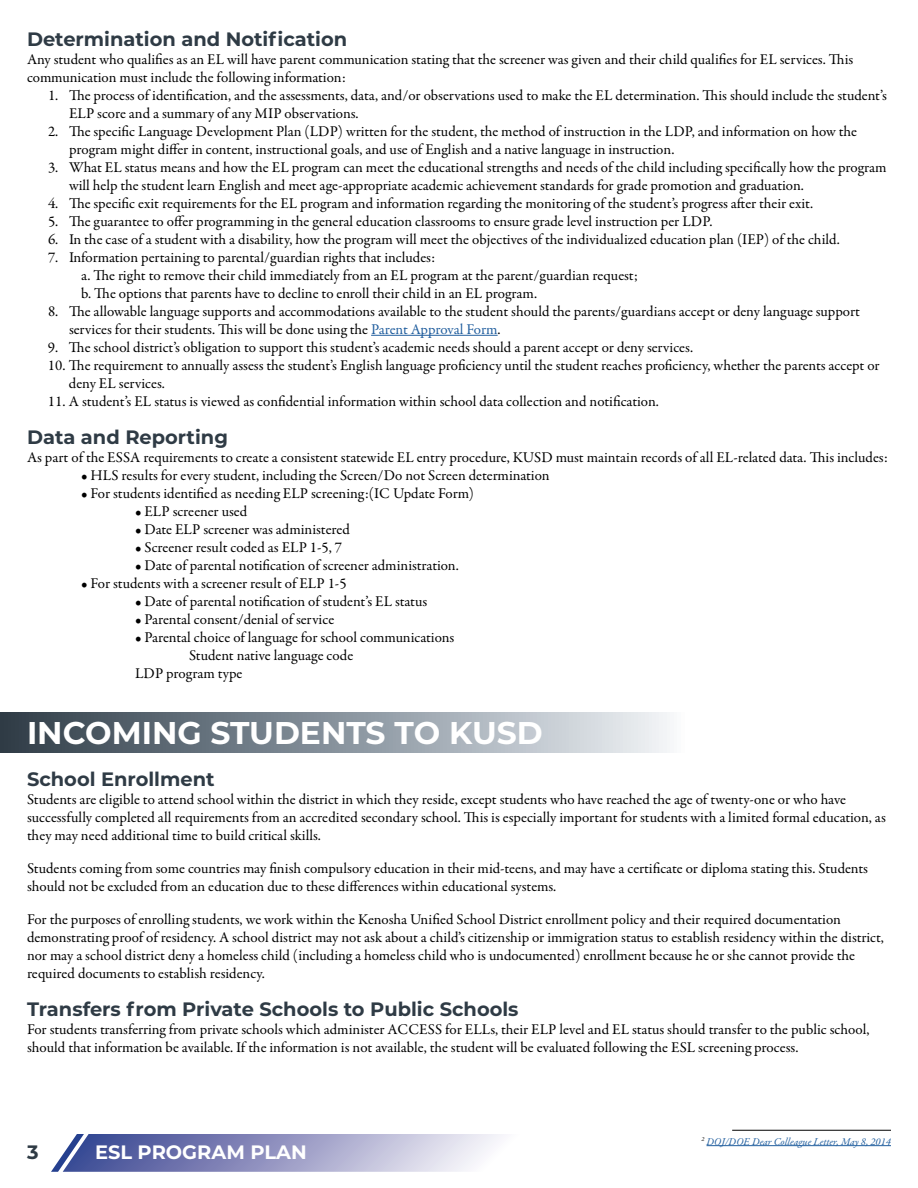
<style>
.page{position:relative;width:918px;height:1188px;background:#fff}
.page>*{position:absolute;margin:0;border:0;box-sizing:border-box;transform-origin:0 0}
.t1{font:700 31.35px "Montserrat";color:#fff}
.t2{font:700 19.35px "Montserrat";color:#2f3b45}
.t3{font:700 19.35px "Montserrat";color:#fff}
.t4{font:15px/18px "Garamond Premr Pro";color:#000}
.t5{font:italic 10.5px "Garamond Premr Pro";color:#215e9e}
.s1{color:#215e9e}
</style>
<div class="page">
<svg style="left:51px;top:1134px;width:449px;height:38px;background:#9da0c7"></svg>
<svg style="left:0;top:712px;width:670px;height:41px;background:#8a949d"></svg>
<hr style="left:371px;top:335px;width:127px;height:1px;background:#215e9e">
<hr style="left:732px;top:1130px;width:159px;height:1px;background:#000">
<hr style="left:707px;top:1145px;width:184px;height:1px;background:#215e9e">
<p class="t2" style="left:27px;top:25px;width:322px">Determination and Notification</p>
<p class="t4" style="left:27px;top:50px;width:828px">Any student who qualifies as an EL will have parent communication stating that the screener was given and their child qualifies for EL services. This communication must include the following information:</p>
<p class="t4" style="left:69px;top:86px;width:819px;text-indent:-21px">1. The process of identification, and the assessments, data, and/or observations used to make the EL determination. This should include the student’s<br>ELP score and a summary of any MIP observations.</p>
<p class="t4" style="left:69px;top:122px;width:790px;text-indent:-21px">2. The specific Language Development Plan (LDP) written for the student, the method of instruction in the LDP, and information on how the program might differ in content, instructional goals, and use of English and a native language in instruction.</p>
<p class="t4" style="left:69px;top:158px;width:819px;text-indent:-21px">3. What EL status means and how the EL program can meet the educational strengths and needs of the child including specifically how the program will help the student learn English and meet age-appropriate academic achievement standards for grade promotion and graduation.</p>
<p class="t4" style="left:48px;top:194px;width:767px">4. The specific exit requirements for the EL program and information regarding the monitoring of the student’s progress after their exit.</p>
<p class="t4" style="left:48px;top:212px;width:666px">5. The guarantee to offer programming in the general education classrooms to ensure grade level instruction per LDP.</p>
<p class="t4" style="left:48px;top:230px;width:793px">6. In the case of a student with a disability, how the program will meet the objectives of the individualized education plan (IEP) of the child.</p>
<p class="t4" style="left:81px;top:248px;width:558px;text-indent:-33px">7. Information pertaining to parental/guardian rights that includes:<br>a. The right to remove their child immediately from an EL program at the parent/guardian request; b. The options that parents have to decline to enroll their child in an EL program.</p>
<p class="t4" style="left:69px;top:302px;width:793px;text-indent:-21px">8. The allowable language supports and accommodations available to the student should the parents/guardians accept or deny language support services for their students. This will be done using the <span class="s1">Parent Approval Form</span>.</p>
<p class="t4" style="left:48px;top:338px;width:647px">9. The school district’s obligation to support this student’s academic needs should a parent accept or deny services.</p>
<p class="t4" style="left:69px;top:356px;width:812px;text-indent:-21px">10. The requirement to annually assess the student’s English language proficiency until the student reaches proficiency, whether the parents accept or deny EL services.</p>
<p class="t4" style="left:48px;top:392px;width:613px">11. A student’s EL status is viewed as confidential information within school data collection and notification.</p>
<p class="t2" style="left:27px;top:423px;width:202px">Data and Reporting</p>
<p class="t4" style="left:27px;top:449px;width:862px">As part of the ESSA requirements to create a consistent statewide EL entry procedure, KUSD must maintain records of all EL-related data. This includes:</p>
<p class="t4" style="left:81px;top:467px;width:470px">• HLS results for every student, including the Screen/Do not Screen determination</p>
<p class="t4" style="left:81px;top:485px;width:395px">• For students identified as needing ELP screening:(IC Update Form)</p>
<p class="t4" style="left:135px;top:503px;width:114px">• ELP screener used</p>
<p class="t4" style="left:135px;top:521px;width:217px">• Date ELP screener was administered</p>
<p class="t4" style="left:135px;top:539px;width:209px">• Screener result coded as ELP 1-5, 7</p>
<p class="t4" style="left:135px;top:557px;width:326px">• Date of parental notification of screener administration.</p>
<p class="t4" style="left:81px;top:575px;width:267px">• For students with a screener result of ELP 1-5</p>
<p class="t4" style="left:135px;top:593px;width:294px">• Date of parental notification of student’s EL status</p>
<p class="t4" style="left:135px;top:611px;width:201px">• Parental consent/denial of service</p>
<p class="t4" style="left:135px;top:629px;width:321px">• Parental choice of language for school communications</p>
<p class="t4" style="left:189px;top:647px;width:166px">Student native language code</p>
<p class="t4" style="left:135px;top:665px;width:109px">LDP program type</p>
<h1 class="t1" style="left:27px;top:711px;width:517px">INCOMING STUDENTS TO KUSD</h1>
<p class="t2" style="left:27px;top:765px;width:189px">School Enrollment</p>
<p class="t4" style="left:27px;top:790px;width:860px">Students are eligible to attend school within the district in which they reside, except students who have reached the age of twenty-one or who have successfully completed all requirements from an accredited secondary school. This is especially important for students with a limited formal education, as they may need additional time to build critical skills.</p>
<p class="t4" style="left:27px;top:859px;width:843px">Students coming from some countries may finish compulsory education in their mid-teens, and may have a certificate or diploma stating this. Students should not be excluded from an education due to these differences within educational systems.</p>
<p class="t4" style="left:27px;top:910px;width:858px">For the purposes of enrolling students, we work within the Kenosha Unified School District enrollment policy and their required documentation demonstrating proof of residency. A school district may not ask about a child’s citizenship or immigration status to establish residency within the district, nor may a school district deny a homeless child (including a homeless child who is undocumented) enrollment because he or she cannot provide the required documents to establish residency.</p>
<p class="t2" style="left:27px;top:995px;width:493px">Transfers from Private Schools to Public Schools</p>
<p class="t4" style="left:27px;top:1021px;width:844px">For students transferring from private schools which administer ACCESS for ELLs, their ELP level and EL status should transfer to the public school, should that information be available. If the information is not available, the student will be evaluated following the ESL screening process.</p>
<p class="t2" style="left:27px;top:1138px;width:13px">3</p>
<p class="t3" style="left:95px;top:1138px;width:213px">ESL PROGRAM PLAN</p>
<p class="t5" style="left:701px;top:1135px;width:191px"><sup>2</sup> DOJ/DOE Dear Colleague Letter, May 8, 2014</p>
</div>
